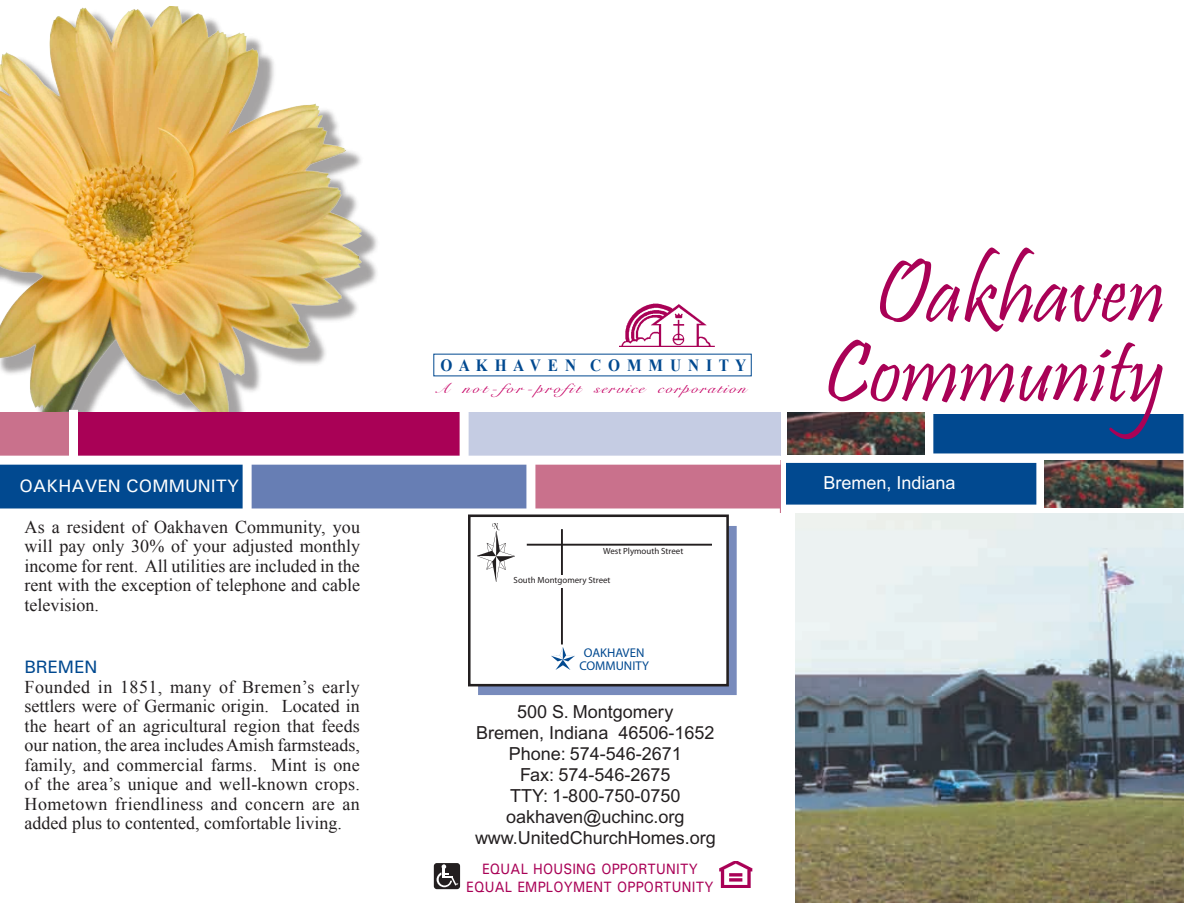
<style>
.page{position:relative;width:1188px;height:918px;background:#fff}
.page>*{position:absolute;margin:0;border:0;box-sizing:border-box;transform-origin:0 0}
.t1{font:90px/79.5px "Pristina";color:#a90156;text-align:center}
.t2{font:18px/19.5px "Times New Roman";color:#231f20;text-align:justify}
.t3{font:18px "Arial";color:#231f20}
.Subhead_01{font:500 18px "Univers";color:#fff}
.t4{font:18px "Arial";color:#fff}
.t5{font:500 18px "Univers";color:#014990}
.t6{font:700 17.1px "Times New Roman";color:#014990;scale:.9 1}
.t7{font:500 15px "Univers";letter-spacing:.015em;color:#a90156;scale:.9 1}
.t8{font:14.7px "Snell BT";letter-spacing:.085em;color:#c60265;scale:1.2 1}
.t9{font:12.75px "Myriad Pro";color:#014990}
.t10{font:8.85px "Myriad Pro";color:#231f20}
</style>
<div class="page">
<div style="left:0;top:8px;width:380px;height:435px;background:#231f20;opacity:.41"></div>
<img style="left:0;top:6px;width:366px;height:406px">
<div style="left:933px;top:414px;width:251px;height:40px;background:#014990"></div>
<div style="left:785px;top:458px;width:257px;height:47px;background:#014990"></div>
<div style="left:784px;top:458px;width:258px;height:48px;border:2px solid #fff"></div>
<div style="left:1036px;top:460px;width:9px;height:51px;background:#fff"></div>
<div style="left:786px;top:454px;width:402px;height:9px;background:#fff"></div>
<div style="left:0;top:412px;width:73px;height:44px;background:#c9718c"></div>
<div style="left:75px;top:412px;width:391px;height:44px;background:#a90156"></div>
<div style="left:251px;top:460px;width:278px;height:53px;background:#677eb4"></div>
<div style="left:0;top:460px;width:244px;height:53px;background:#014990"></div>
<div style="left:69px;top:410px;width:9px;height:51px;background:#fff"></div>
<div style="left:243px;top:461px;width:9px;height:51px;background:#fff"></div>
<div style="left:466px;top:412px;width:314px;height:44px;background:#c5cce3"></div>
<div style="left:533px;top:460px;width:247px;height:53px;background:#c9718c"></div>
<div style="left:460px;top:407px;width:9px;height:54px;background:#fff"></div>
<div style="left:526px;top:461px;width:9px;height:55px;background:#fff"></div>
<div style="left:0;top:456px;width:780px;height:9px;background:#fff"></div>
<div style="left:0;top:508px;width:780px;height:10px;background:#fff"></div>
<img style="left:788px;top:412px;width:136px;height:42px">
<img style="left:1045px;top:460px;width:139px;height:47px">
<div style="left:434px;top:863px;width:26px;height:26px;background:#231f20;border-radius:3px"></div>
<svg style="left:437px;top:864px;width:21px;height:23px"></svg>
<img style="left:720px;top:861px;width:32px;height:27px">
<img style="left:619px;top:304px;width:96px;height:43px">
<img style="left:795px;top:513px;width:388px;height:389px">
<div style="left:479px;top:527px;width:256px;height:167px;background:#788bbc"></div>
<div style="left:478px;top:526px;width:259px;height:169px;border:3px solid #788bbc"></div>
<div style="left:469px;top:516px;width:259px;height:169px;background:#fff"></div>
<div style="left:468px;top:514px;width:261px;height:172px;border:3px solid #231f20"></div>
<img style="left:477px;top:523px;width:38px;height:59px">
<img style="left:551px;top:648px;width:23px;height:22px">
<hr style="left:527px;top:544px;width:185px;height:2px;background:#231f20">
<hr style="left:561px;top:529px;width:2px;height:115px;background:#231f20">
<div style="left:555px;top:575px;width:15px;height:13px;background:#fff"></div>
<p class="Subhead_01" style="left:20px;top:474px;width:135px">OAKHAVEN COMM</p>
<p class="Subhead_01" style="left:185px;top:474px;width:56px">UNITY</p>
<p class="t2" style="left:25px;top:517px;width:337px">As a resident of Oakhaven Community, you will pay only 30% of your adjusted monthly income for rent. All utilities are included in the rent with the exception of telephone and cable television.</p>
<p class="t5" style="left:25px;top:655px;width:74px">BREMEN</p>
<p class="t2" style="left:25px;top:677px;width:337px">Founded in 1851, many of Bremen’s early settlers were of Germanic origin. Located in the heart of an agricultural region that feeds our nation, the area includes Amish farmsteads, family, and commercial farms. Mint is one of the area’s unique and well-known crops.<br>Hometown friendliness and concern are an added plus to contented, comfortable living.</p>
<p class="t6" style="left:441px;top:353px;width:341px">O A K H A V E N C O M M U N I T Y</p>
<p class="t8" style="left:441px;top:379px;width:260px">A not - for - profit service corporation</p>
<p class="t10" style="left:603px;top:546px;width:82px">West Plymouth Street</p>
<p class="t10" style="left:514px;top:575px;width:99px">South Montgomery Street</p>
<p class="t9" style="left:584px;top:645px;width:62px">OAKHAVEN</p>
<p class="t9" style="left:579px;top:658px;width:71px">COMMUNITY</p>
<p class="t3" style="left:517px;top:702px;width:158px">500 S. Montgomery</p>
<p class="t3" style="left:476px;top:723px;width:240px">Bremen, Indiana 46506-1652</p>
<p class="t3" style="left:509px;top:744px;width:175px">Phone: 574-546-2671</p>
<p class="t3" style="left:520px;top:765px;width:152px">Fax: 574-546-2675</p>
<p class="t3" style="left:510px;top:786px;width:172px">TTY: 1-800-750-0750</p>
<p class="t3" style="left:506px;top:807px;width:180px">oakhaven@uchinc.org</p>
<p class="t3" style="left:475px;top:828px;width:242px">www.UnitedChurchHomes.org</p>
<p class="t7" style="left:482px;top:859px;width:225px">EQUAL HOUSING OPPORTUNITY</p>
<p class="t7" style="left:466px;top:877px;width:260px">EQUAL EMPLOYMENT OPPORTU NITY</p>
<p class="t1" style="left:824px;top:262px;width:342px">Oakhaven<br>Community</p>
<p class="t4" style="left:824px;top:472px;width:134px">Bremen, Indiana</p>
</div>
